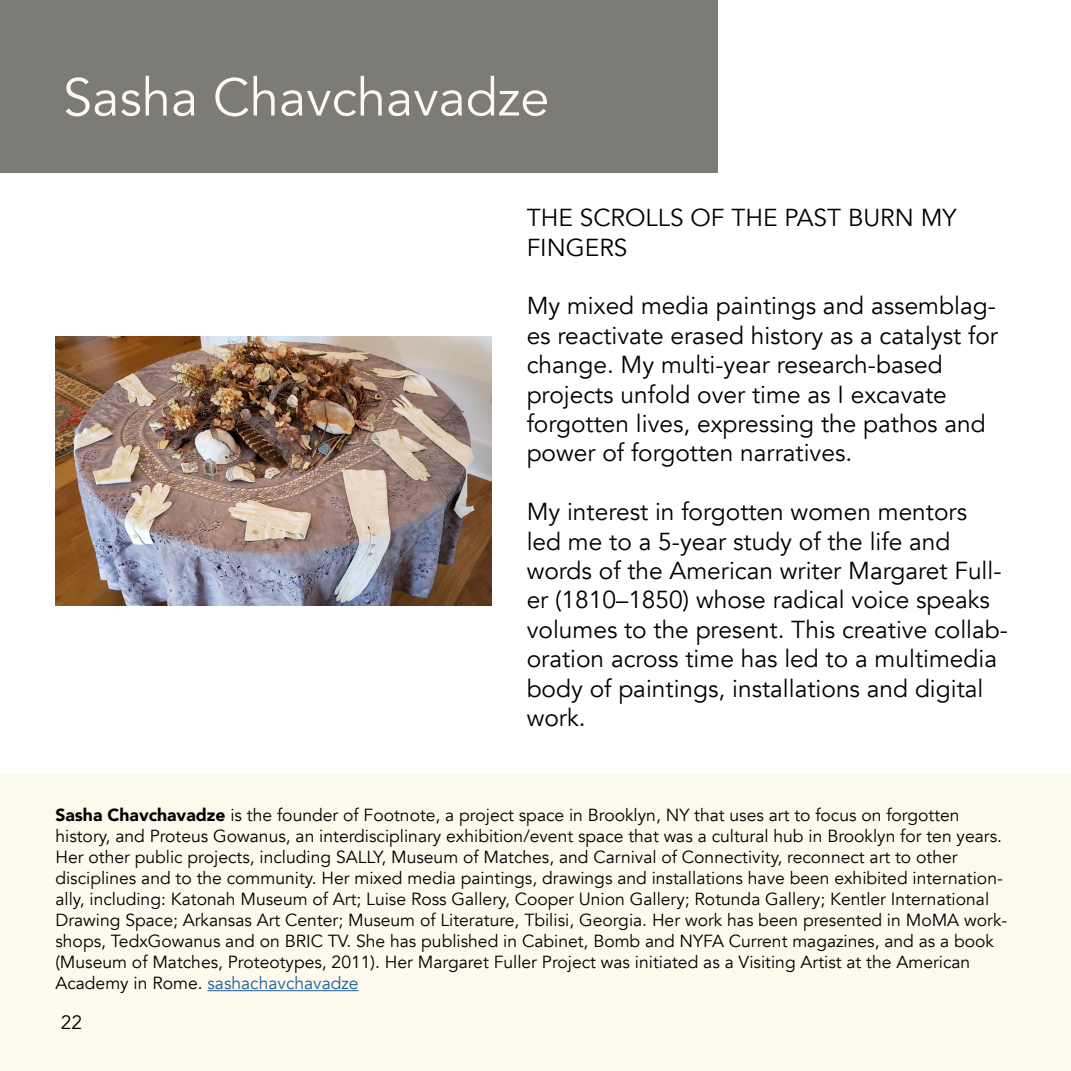
<style>
.page{position:relative;width:1071px;height:1071px;background:#fff}
.page>*{position:absolute;margin:0;border:0;box-sizing:border-box;transform-origin:0 0}
.t1{font:52.5px "Avenir";color:#fcfaed}
.t2{font:24.5px/29.4px "Avenir";color:#000}
.t3{font:19.25px "Avenir";color:#000}
.t4{font:17.5px/21px "Avenir";color:#000}
.s1{font-weight:900}
.s2{color:#215e9e}
</style>
<div class="page">
<div style="left:0;top:0;width:718px;height:173px;background:#7c7b75"></div>
<div style="left:0;top:775px;width:1071px;height:296px;background:#fcfaed"></div>
<hr style="left:208px;top:990px;width:151px;height:1px;background:#215e9e">
<img style="left:55px;top:337px;width:437px;height:269px">
<h1 class="t1" style="left:63px;top:66px;width:488px">Sasha Chavchavadze</h1>
<h2 class="t2" style="left:527px;top:203px;width:431px">THE SCROLLS OF THE PAST BURN MY<br>FINGERS</h2>
<p class="t2" style="left:527px;top:292px;width:473px">My mixed media paintings and assemblag&shy;es reactivate erased history as a catalyst for change. My multi-year research-based projects unfold over time as I excavate forgotten lives, expressing the pathos and power of forgotten narratives.</p>
<p class="t2" style="left:527px;top:497px;width:483px">My interest in forgotten women mentors<br>led me to a 5-year study of the life and words of the American writer Margaret Full&shy;er (1810–1850) whose radical voice speaks volumes to the present. This creative collab&shy;oration across time has led to a multimedia body of paintings, installations and digital work.</p>
<p class="t4" style="left:55px;top:805px;width:953px"><span class="s1">Sasha Chavchavadze</span> is the founder of Footnote, a project space in Brooklyn, NY that uses art to focus on forgotten history, and Proteus Gowanus, an interdisciplinary exhibition/event space that was a cultural hub in Brooklyn for ten years.<br>Her other public projects, including SALLY, Museum of Matches, and Carnival of Connectivity, reconnect art to other disciplines and to the community. Her mixed media paintings, drawings and installations have been exhibited internation&shy;ally, including: Katonah Museum of Art; Luise Ross Gallery, Cooper Union Gallery; Rotunda Gallery; Kentler International Drawing Space; Arkansas Art Center; Museum of Literature, Tbilisi, Georgia. Her work has been presented in MoMA work&shy;shops, TedxGowanus and on BRIC TV. She has published in Cabinet, Bomb and NYFA Current magazines, and as a book (Museum of Matches, Proteotypes, 2011). Her Margaret Fuller Project was initiated as a Visiting Artist at the American Academy in Rome. <span class="s2">sashachavchavadze</span></p>
<p class="t3" style="left:61px;top:1011px;width:23px">22</p>
</div>
